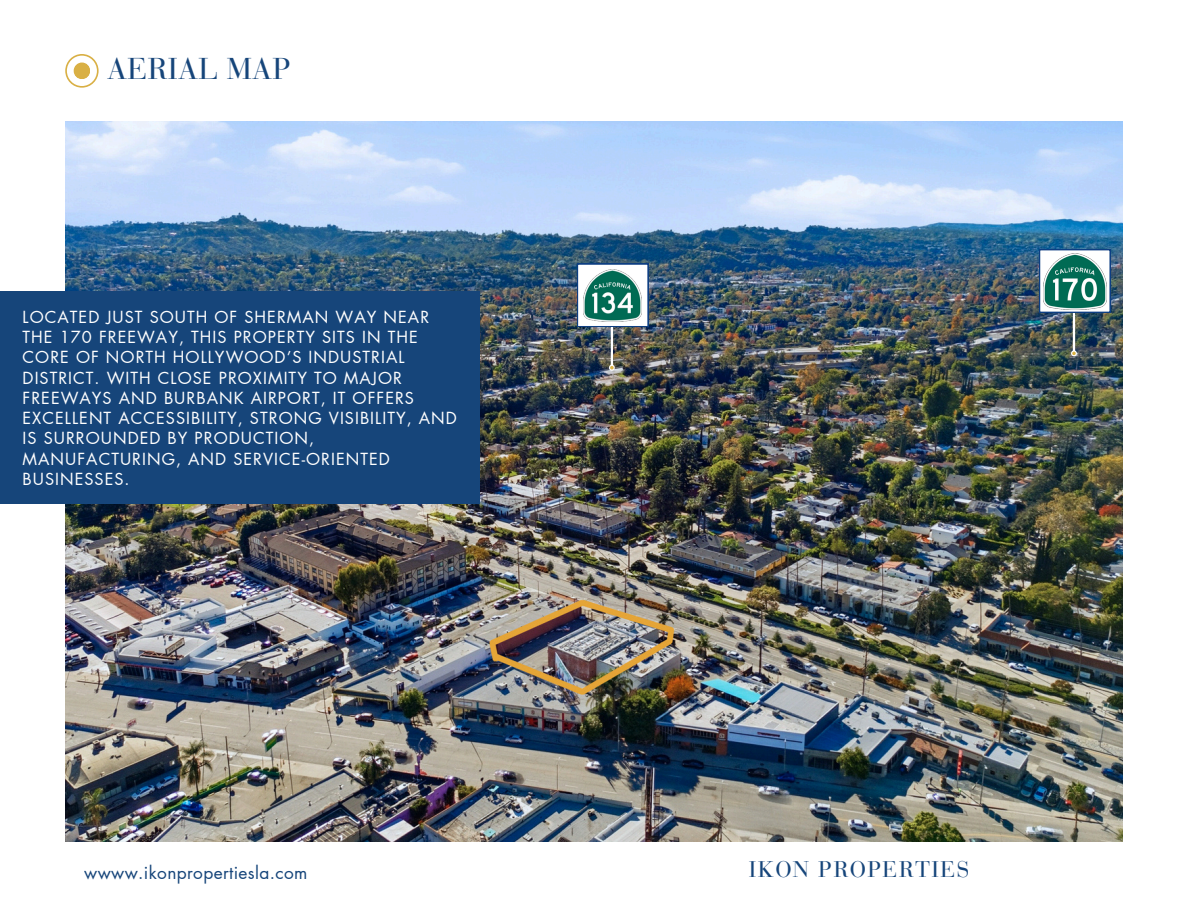
<style>
.page{position:relative;width:1188px;height:918px;background:#fff}
.page>*{position:absolute;margin:0;border:0;box-sizing:border-box;transform-origin:0 0}
.t1{font:30px "Bauer Bodoni Pro";letter-spacing:.005em;color:#16457a}
.t2{font:22.5px "Bauer Bodoni Pro";letter-spacing:.06em;color:#16457a}
.t3{font:17.25px "Futura LT Pro";letter-spacing:.02em;color:#16457a}
.t4{font:16.35px/20.2px "Futura LT Pro";letter-spacing:.065em;color:#fff}
</style>
<div class="page">
<img style="left:65px;top:122px;width:1058px;height:720px">
<div style="left:0;top:291px;width:480px;height:213px;background:#16457a"></div>
<svg style="left:65px;top:54px;width:34px;height:34px"></svg>
<div style="left:74px;top:63px;width:16px;height:16px;background:#d9b045"></div>
<hr style="left:1073px;top:296px;width:2px;height:56px;background:#fff">
<hr style="left:611px;top:310px;width:2px;height:56px;background:#fff">
<svg style="left:1071px;top:350px;width:6px;height:6px"></svg>
<svg style="left:609px;top:365px;width:6px;height:6px"></svg>
<svg style="left:1039px;top:249px;width:72px;height:63px"></svg>
<svg style="left:577px;top:264px;width:72px;height:63px"></svg>
<img style="left:583px;top:269px;width:59px;height:53px">
<img style="left:1044px;top:253px;width:63px;height:56px">
<p class="t1" style="left:107px;top:57px;width:185px">AERIAL MAP</p>
<p class="t4" style="left:23px;top:307px;width:436px">LOCATED JUST SOUTH OF SHERMAN WAY NEAR THE 170 FREEWAY, THIS PROPERTY SITS IN THE CORE OF NORTH HOLLYWOOD’S INDUSTRIAL DISTRICT. WITH CLOSE PROXIMITY TO MAJOR FREEWAYS AND BURBANK AIRPORT, IT OFFERS EXCELLENT ACCESSIBILITY, STRONG VISIBILITY, AND IS SURROUNDED BY PRODUCTION, MANUFACTURING, AND SERVICE-ORIENTED BUSINESSES.</p>
<p class="t3" style="left:84px;top:865px;width:225px">wwww.ikonpropertiesla.com</p>
<p class="t2" style="left:749px;top:861px;width:222px">IKON PROPERTIES</p>
</div>
